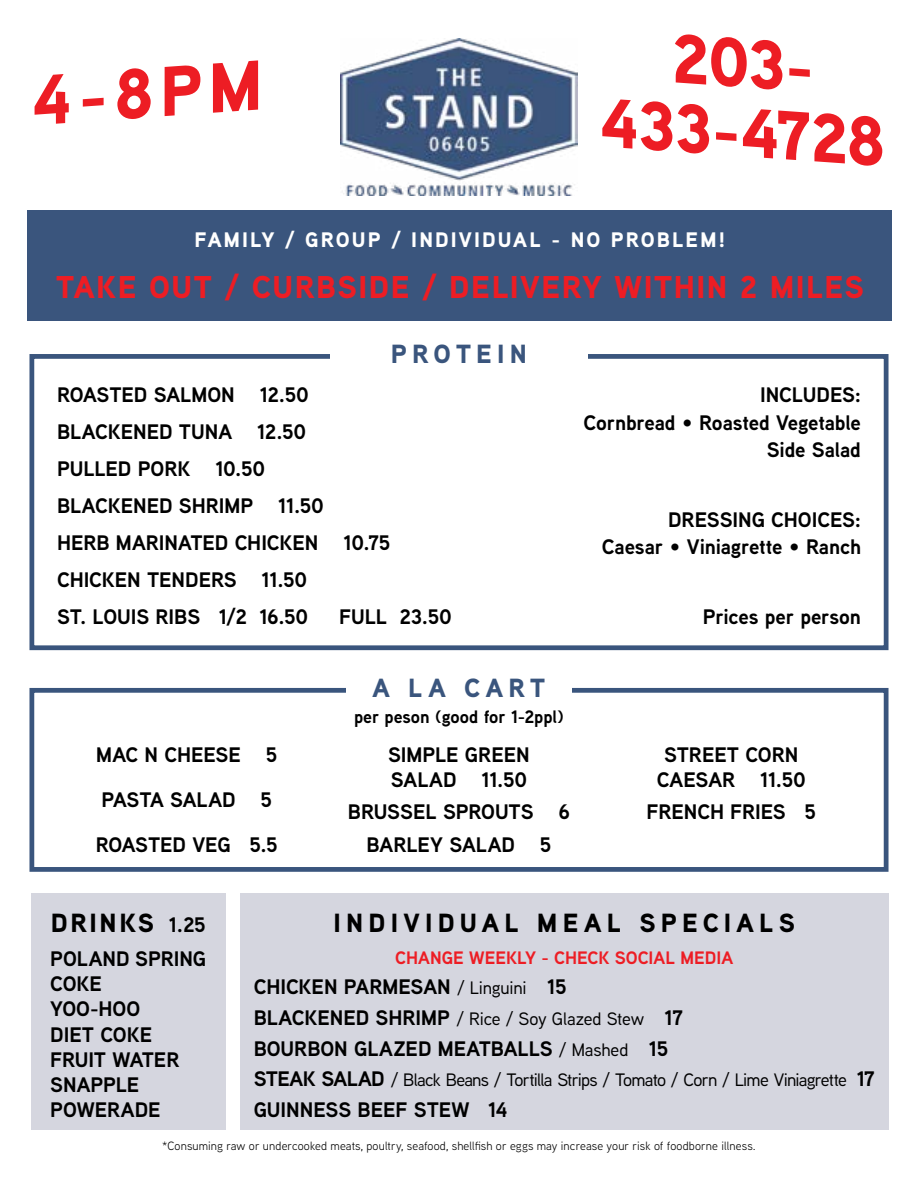
<style>
.page{position:relative;width:918px;height:1188px;background:#fff}
.page>*{position:absolute;margin:0;border:0;box-sizing:border-box;transform-origin:0 0}
.t1{font:900 70.2px "Aaux Next";color:#ed1d24}
.t2{font:900 69px/69px "Aaux Next";color:#ed1d24;text-align:center}
.t3{font:900 31.5px "Aaux Next";letter-spacing:.045em;color:#ed1d24}
.t4{font:900 26.25px "Aaux Next";letter-spacing:.195em;color:#000}
.t5{font:900 26.25px "Aaux Next";letter-spacing:.195em;color:#3a557d}
.t6{font:700 21px/36.9px "Aaux Next";letter-spacing:-.005em;color:#000}
.t7{font:900 21px "Aaux Next";letter-spacing:.1em;color:#fff}
.t8{font:500 18px "Aaux Next";letter-spacing:-.035em;color:#000}
.t9{font:500 18px "Aaux Next";letter-spacing:-.015em;color:#000}
.t10{font:700 18px "Aaux Next";color:#ed1d24}
.t11{font:700 18px "Aaux Next";letter-spacing:-.005em;color:#000}
.t12{font:12px "Aaux Next";letter-spacing:.01em;color:#000}
.s1{font-weight:500;font-size:18px}
.s2{font-weight:700;font-size:21px}
</style>
<div class="page">
<div style="left:29px;top:354px;width:860px;height:296px;border:5px solid #3a557d"></div>
<img style="left:341px;top:38px;width:236px;height:157px">
<div style="left:330px;top:337px;width:258px;height:34px;background:#fff"></div>
<div style="left:29px;top:688px;width:860px;height:184px;border:5px solid #3a557d"></div>
<div style="left:346px;top:666px;width:226px;height:44px;background:#fff"></div>
<div style="left:31px;top:893px;width:194px;height:236px;background:#d5d6df"></div>
<div style="left:240px;top:893px;width:649px;height:236px;background:#d5d6df"></div>
<div style="left:28px;top:210px;width:864px;height:110px;background:#3a557d"></div>
<h1 class="t1" style="left:27px;top:51px;width:232px;rotate:-4deg">4-8PM</h1>
<h2 class="t2" style="left:609px;top:18px;width:287px;rotate:4deg">203-<br>433-4728</h2>
<p class="t7" style="left:195px;top:225px;width:532px">FAMILY / GROUP / INDIVIDUAL - NO PROBLEM!</p>
<h3 class="t3" style="left:56px;top:265px;width:810px">TAKE OUT / CURBSIDE / DELIVERY WITHIN 2 MILES</h3>
<p class="t5" style="left:391px;top:335px;width:138px">PROTEIN</p>
<p class="t6" style="left:57px;top:376px;width:335px">ROASTED SALMON 12.50<br>BLACKENED TUNA 12.50<br>PULLED PORK 10.50<br>BLACKENED SHRIMP 11.50<br>HERB MARINATED CHICKEN 10.75<br>CHICKEN TENDERS 11.50<br>ST. LOUIS RIBS 1/2 16.50</p>
<p class="t6" style="left:339px;top:598px;width:114px">FULL 23.50</p>
<p class="t6" style="left:583px;top:381px;width:279px;line-height:27.6px;text-align:right">INCLUDES:<br>Cornbread • Roasted Vegetable<br>Side Salad</p>
<p class="t6" style="left:602px;top:505px;width:261px;line-height:27.6px;text-align:right">DRESSING CHOICES:<br>Caesar • Viniagrette • Ranch</p>
<p class="t6" style="left:703px;top:598px;width:160px">Prices per person</p>
<p class="t5" style="left:372px;top:669px;width:175px">A LA CART</p>
<p class="t11" style="left:354px;top:704px;width:211px">per peson (good for 1-2ppl)</p>
<p class="t6" style="left:96px;top:732px;width:184px;line-height:44.8px">MAC N CHEESE 5<br>PASTA SALAD 5<br>ROASTED VEG 5.5</p>
<p class="t6" style="left:388px;top:742px;width:143px;line-height:25.3px">SIMPLE GREEN<br>SALAD 11.50</p>
<p class="t6" style="left:348px;top:796px;width:224px;line-height:32.1px;text-align:center">BRUSSEL SPROUTS 6<br>BARLEY SALAD 5</p>
<p class="t6" style="left:657px;top:742px;width:151px;line-height:25.3px;text-align:center">STREET CORN<br>CAESAR 11.50</p>
<p class="t6" style="left:647px;top:793px;width:171px">FRENCH FRIES 5</p>
<p class="t4" style="left:334px;top:904px;width:463px">INDIVIDUAL MEAL SPECIALS</p>
<p class="t10" style="left:395px;top:945px;width:339px">CHANGE WEEKLY - CHECK SOCIAL MEDIA</p>
<p class="t6" style="left:254px;top:968px;width:314px">CHICKEN PARMESAN <span class="s1">/ Linguini</span> 15</p>
<p class="t9" style="left:254px;top:1006px;width:431px"><span class="s2">BLACKENED SHRIMP</span> / Rice / Soy Glazed Stew <span class="s2">17</span></p>
<p class="t6" style="left:254px;top:1029px;width:416px">BOURBON GLAZED MEATBALLS <span class="s1">/ Mashed</span> 15</p>
<p class="t8" style="left:254px;top:1068px;width:623px"><span class="s2">STEAK SALAD</span> / Black Beans / Tortilla Strips / Tomato / Corn / Lime Viniagrette <span class="s2">17</span></p>
<p class="t6" style="left:254px;top:1091px;width:255px">GUINNESS BEEF STEW 14</p>
<p class="t12" style="left:162px;top:1138px;width:595px">*Consuming raw or undercooked meats, poultry, seafood, shellfish or eggs may increase your risk of foodborne illness.</p>
<p class="t4" style="left:51px;top:904px;width:157px">DRINKS <span class="s2">1.25</span></p>
<p class="t6" style="left:50px;top:946px;width:157px;line-height:25.2px">POLAND SPRING<br>COKE<br>YOO-HOO<br>DIET COKE<br>FRUIT WATER<br>SNAPPLE<br>POWERADE</p>
</div>
